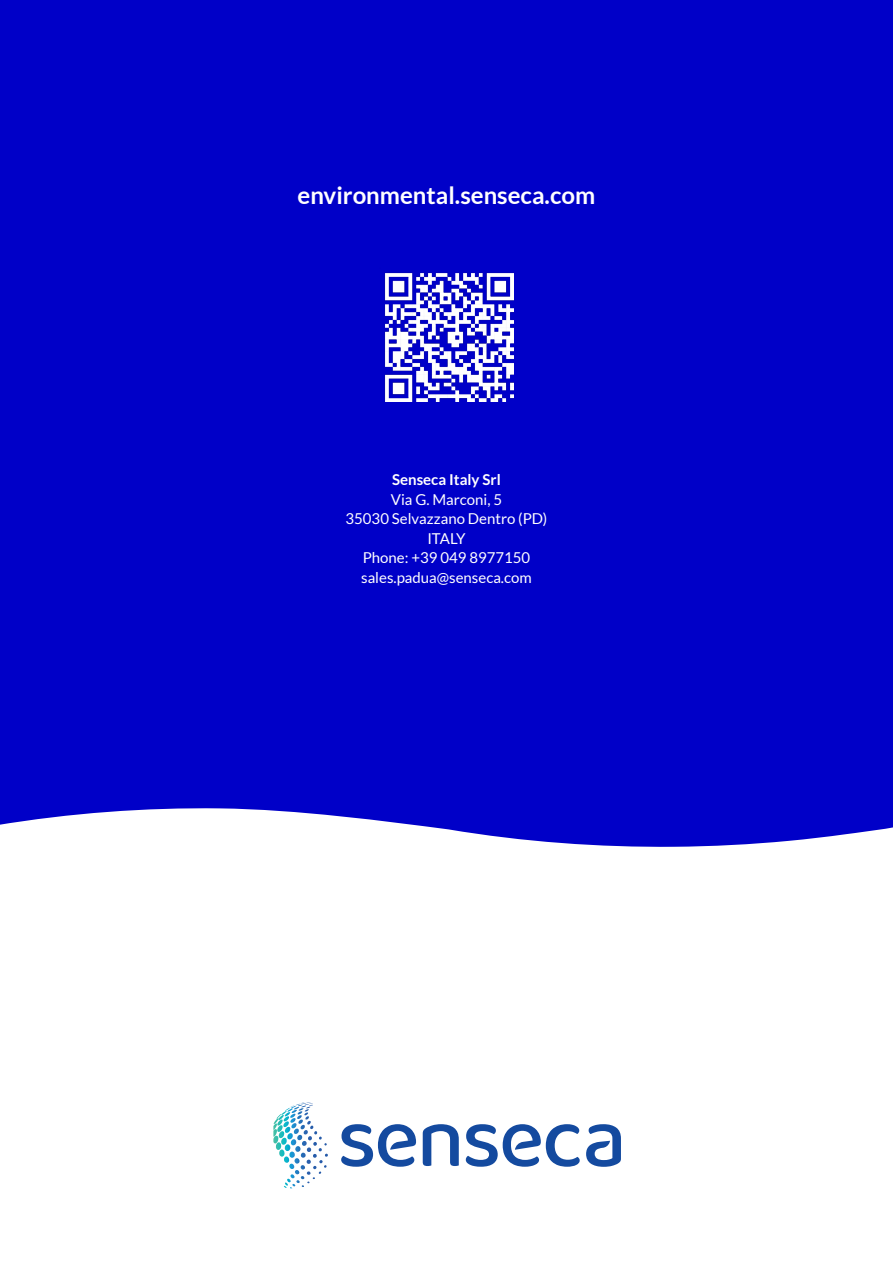
<style>
.page{position:relative;width:893px;height:1263px;background:#fff}
.page>*{position:absolute;margin:0;border:0;box-sizing:border-box;transform-origin:0 0}
.t1{font:700 24px "Lato";color:#fff}
.t2{font:15px "Lato";color:#fff}
.t3{font:700 15px "Lato";color:#fff}
</style>
<div class="page">
<div style="left:0;top:0;width:893px;height:807px;background:#0000c8"></div>
<svg style="left:0;top:807px;width:893px;height:382px"></svg>
<svg style="left:341px;top:1124px;width:75px;height:43px"></svg>
<svg style="left:423px;top:1124px;width:36px;height:42px"></svg>
<svg style="left:466px;top:1124px;width:114px;height:43px"></svg>
<svg style="left:586px;top:1124px;width:35px;height:43px"></svg>
<svg style="left:285px;top:1102px;width:28px;height:11px"></svg>
<img style="left:379px;top:267px;width:135px;height:134px">
<p class="t1" style="left:298px;top:182px;width:299px">environmental.senseca.com</p>
<p class="t3" style="left:392px;top:471px;width:110px">Senseca Italy Srl</p>
<p class="t2" style="left:391px;top:491px;width:113px">Via G. Marconi, 5</p>
<p class="t2" style="left:346px;top:510px;width:203px">35030 Selvazzano Dentro (PD)</p>
<p class="t2" style="left:427px;top:530px;width:40px">ITALY</p>
<p class="t2" style="left:363px;top:549px;width:169px">Phone: +39 049 8977150</p>
<p class="t2" style="left:361px;top:569px;width:172px">sales.padua@senseca.com</p>
</div>
